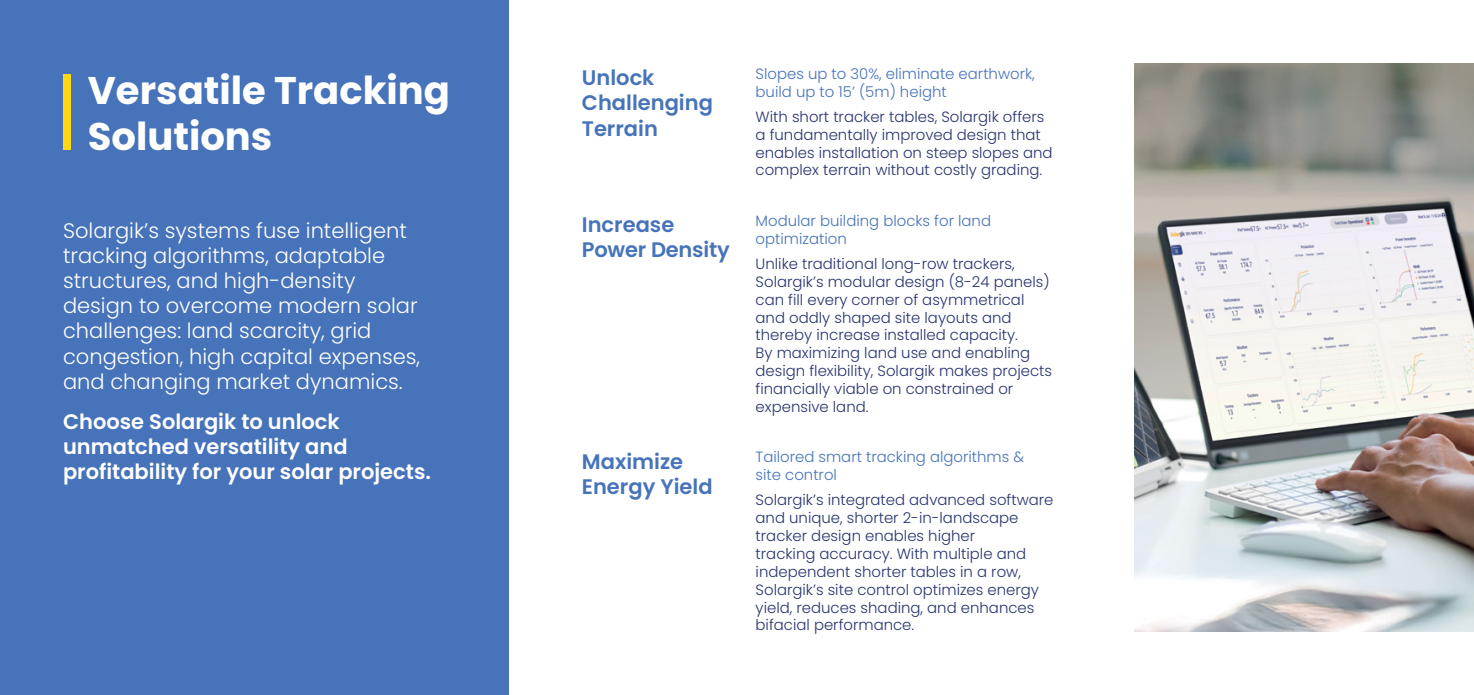
<style>
.page{position:relative;width:1474px;height:695px;background:#fff}
.page>*{position:absolute;margin:0;border:0;box-sizing:border-box;transform-origin:0 0}
.t1{font:700 38.5px/46.2px "Poppins";color:#fff}
.t2{font:300 21px/25.2px "Poppins";color:#fff}
.t3{font:600 21px/25.2px "Poppins";color:#fff}
.t4{font:600 21px/25.2px "Poppins";color:#4673b9}
.t5{font:300 14.88px/17.8px "Poppins";color:#27346f}
.t6{font:300 14.88px/17.8px "Poppins";color:#4673b9}
</style>
<div class="page">
<div style="left:0;top:0;width:508px;height:694px;background:#4673b9"></div>
<div style="left:63px;top:74px;width:7px;height:76px;background:#ffd811"></div>
<img style="left:1134px;top:63px;width:339px;height:568px">
<h1 class="t1" style="left:88px;top:67px;width:364px">Versatile Tracking<br>Solutions</h1>
<h2 class="t2" style="left:63px;top:218px;width:358px">Solargik s’ systems fuse intelligent tracking algorithms, adaptable structures, and high-density design to overcome modern solar challenges: land scarcity, grid congestion, high capital expenses, and changing market dynamics.</h2>
<h2 class="t3" style="left:63px;top:409px;width:369px">Choose Solargik to unlock unmatched versatility and profitability for your solar projects.</h2>
<h2 class="t4" style="left:582px;top:65px;width:132px">Unlock<br>Challenging<br>Terrain</h2>
<p class="t6" style="left:755px;top:65px;width:281px">Slopes up to 30%, eliminate earthwork, build up to 15’ (5m) height</p>
<p class="t5" style="left:755px;top:108px;width:298px">With short tracker tables, Solargik offers a fundamentally improved design that enables installation on steep slopes and complex terrain without costly grading.</p>
<h2 class="t4" style="left:582px;top:212px;width:149px">Increase<br>Power Density</h2>
<p class="t6" style="left:755px;top:212px;width:237px">Modular building blocks for land optimization</p>
<p class="t5" style="left:755px;top:255px;width:298px">Unlike traditional long-row trackers, Solargik s’ modular design (8-24 panels( can fill every corner of asymmetrical and oddly shaped site layouts and thereby increase installed capacity.<br>By maximizing land use and enabling design flexibility, Solargik makes projects financially viable on constrained or expensive land.</p>
<h2 class="t4" style="left:582px;top:449px;width:132px">Maximize<br>Energy Yield</h2>
<p class="t6" style="left:755px;top:448px;width:270px">Tailored smart tracking algorithms &amp; site control</p>
<p class="t5" style="left:755px;top:491px;width:299px">Solargik s’ integrated advanced software and unique, shorter 2-in-landscape tracker design enables higher<br>tracking accuracy. With multiple and independent shorter tables in a row, Solargik s’ site control optimizes energy yield, reduces shading, and enhances bifacial performance.</p>
</div>
